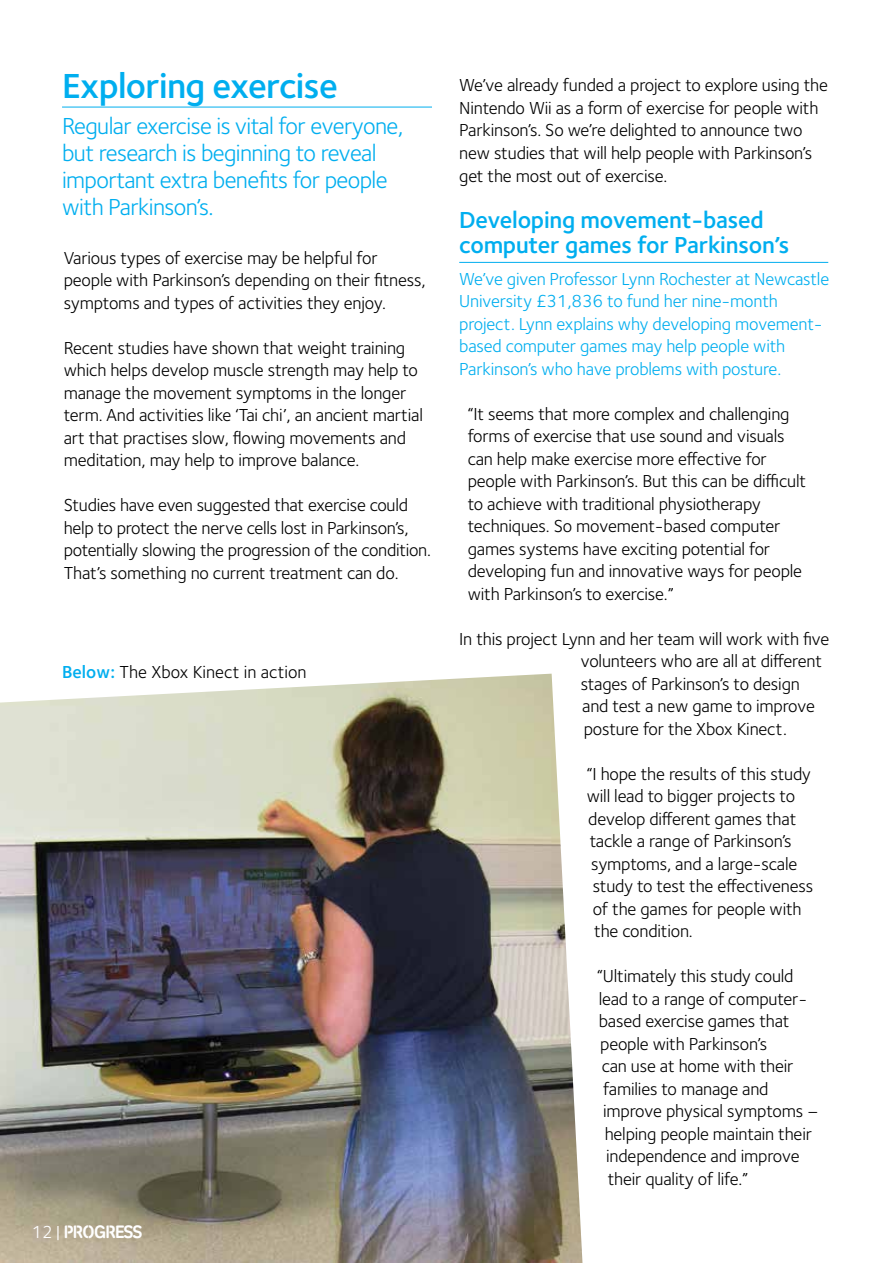
<style>
.page{position:relative;width:893px;height:1263px;background:#fff}
.page>*{position:absolute;margin:0;border:0;box-sizing:border-box;transform-origin:0 0}
.t1{font:600 36px "Foundry Sterling";letter-spacing:-.02em;color:#00aeef}
.t2{font:24px/27px "Foundry Sterling";letter-spacing:-.025em;color:#00aeef}
.t3{font:600 24px/25.5px "Foundry Sterling";letter-spacing:-.01em;color:#00aeef}
.t4{font:18px/22.5px "Foundry Sterling";letter-spacing:-.01em;color:#000}
.t5{font:18px/22.5px "Foundry Sterling";letter-spacing:-.01em;color:#00aeef}
.t6{font:18px "Parkinsons UK Stencil";letter-spacing:-.03em;color:#fff}
.s1{font-weight:600;color:#00aeef}
.s2{font-family:"Foundry Sterling"}
</style>
<div class="page">
<hr style="left:459px;top:262px;width:369px;height:1px;background:#00aeef">
<img style="left:0;top:674px;width:582px;height:589px">
<hr style="left:62px;top:107px;width:370px;height:1px;background:#00aeef">
<h1 class="t1" style="left:62px;top:65px;width:277px">Exploring exercise</h1>
<h2 class="t2" style="left:62px;top:112px;width:343px">Regular exercise is vital for everyone, but research is beginning to reveal important extra benefits for people with Parkinson’s.</h2>
<p class="t4" style="left:64px;top:247px;width:363px">Various types of exercise may be helpful for people with Parkinson’s depending on their fitness, symptoms and types of activities they enjoy.</p>
<p class="t4" style="left:64px;top:337px;width:361px">Recent studies have shown that weight training which helps develop muscle strength may help to manage the movement symptoms in the longer term. And activities like ‘Tai chi’, an ancient martial art that practises slow, flowing movements and meditation, may help to improve balance.</p>
<p class="t4" style="left:64px;top:494px;width:369px">Studies have even suggested that exercise could help to protect the nerve cells lost in Parkinson’s, potentially slowing the progression of the condition.<br>That’s something no current treatment can do.</p>
<p class="t4" style="left:62px;top:661px;width:246px"><span class="s1">Below:</span> The Xbox Kinect in action</p>
<p class="t6" style="left:32px;top:1221px;width:112px"><span class="s2">12 |</span> PROGRESS</p>
<p class="t4" style="left:459px;top:74px;width:370px">We’ve already funded a project to explore using the Nintendo Wii as a form of exercise for people with Parkinson’s. So we’re delighted to announce two new studies that will help people with Parkinson’s get the most out of exercise.</p>
<h2 class="t3" style="left:459px;top:208px;width:332px">Developing movement-based computer games for Parkinson’s</h2>
<p class="t5" style="left:459px;top:267px;width:371px">We’ve given Professor Lynn Rochester at Newcastle University £31,836 to fund her nine-month project. Lynn explains why developing movement&shy;based computer games may help people with Parkinson’s who have problems with posture.</p>
<p class="t4" style="left:468px;top:402px;width:340px">“It seems that more complex and challenging forms of exercise that use sound and visuals can help make exercise more effective for people with Parkinson’s. But this can be difficult to achieve with traditional physiotherapy techniques. So movement-based computer games systems have exciting potential for developing fun and innovative ways for people with Parkinson’s to exercise.”</p>
<p class="t4" style="left:581px;top:627px;width:250px;text-indent:-122px">In this project Lynn and her team will work with five volunteers who are all at different stages of Parkinson’s to design and test a new game to improve posture for the Xbox Kinect.</p>
<p class="t4" style="left:587px;top:762px;width:226px">“I hope the results of this study</p>
<p class="t4" style="left:587px;top:785px;width:210px">will lead to bigger projects to</p>
<p class="t4" style="left:588px;top:807px;width:210px">develop different games that</p>
<p class="t4" style="left:590px;top:830px;width:203px">tackle a range of Parkinson’s</p>
<p class="t4" style="left:591px;top:852px;width:208px">symptoms, and a large-scale</p>
<p class="t4" style="left:593px;top:875px;width:222px">study to test the effectiveness</p>
<p class="t4" style="left:593px;top:897px;width:210px">of the games for people with</p>
<p class="t4" style="left:594px;top:920px;width:100px">the condition.</p>
<p class="t4" style="left:597px;top:965px;width:198px">“Ultimately this study could</p>
<p class="t4" style="left:599px;top:987px;width:210px">lead to a range of computer-</p>
<p class="t4" style="left:599px;top:1010px;width:192px">based exercise games that</p>
<p class="t4" style="left:600px;top:1032px;width:168px">people with Parkinson’s</p>
<p class="t4" style="left:602px;top:1055px;width:193px">can use at home with their</p>
<p class="t4" style="left:603px;top:1077px;width:167px">families to manage and</p>
<p class="t4" style="left:603px;top:1100px;width:217px">improve physical symptoms –</p>
<p class="t4" style="left:605px;top:1122px;width:209px">helping people maintain their</p>
<p class="t4" style="left:606px;top:1145px;width:195px">independence and improve</p>
<p class="t4" style="left:608px;top:1167px;width:142px">their quality of life.”</p>
</div>
